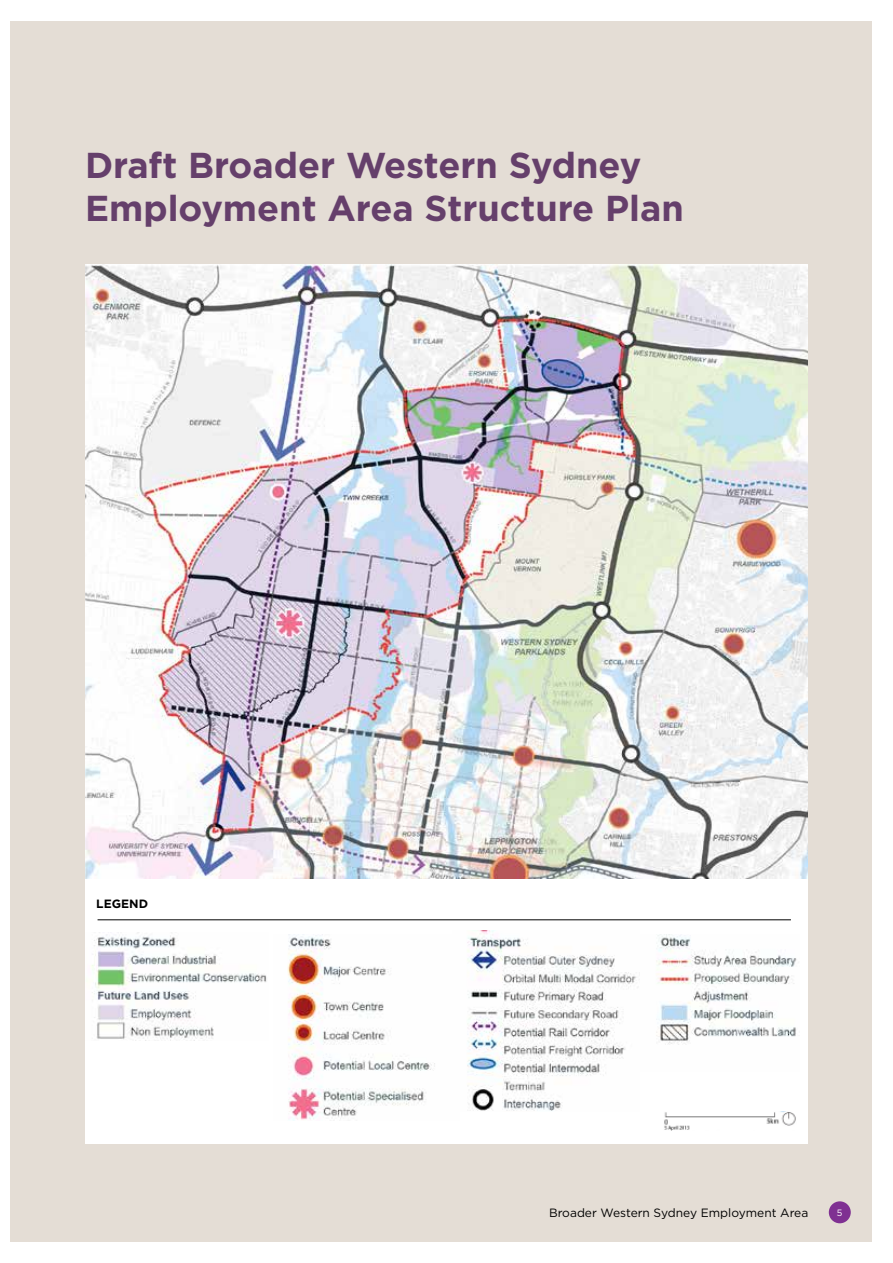
<style>
.page{position:relative;width:893px;height:1263px;background:#fff}
.page>*{position:absolute;margin:0;border:0;box-sizing:border-box;transform-origin:0 0}
.t1{font:700 36px/43.2px "Gotham";color:#653f6b}
.t2{font:12px "Gotham";color:#000}
.t3{font:700 12px "Gotham";color:#000}
.t4{font:9.15px "Gotham";color:#fff}
</style>
<div class="page">
<div style="left:11px;top:21px;width:861px;height:1221px;background:#e4ddd5"></div>
<div style="left:829px;top:1201px;width:22px;height:22px;background:#7f3092;border-radius:50%"></div>
<div style="left:85px;top:264px;width:723px;height:880px;background:#fff"></div>
<img style="left:86px;top:265px;width:722px;height:613px">
<img style="left:287px;top:934px;width:148px;height:187px">
<img style="left:91px;top:932px;width:176px;height:108px">
<img style="left:467px;top:931px;width:171px;height:180px">
<img style="left:656px;top:934px;width:141px;height:111px">
<img style="left:664px;top:1112px;width:132px;height:18px">
<hr style="left:98px;top:919px;width:693px;height:1px;background:#000">
<div style="left:668px;top:1107px;width:104px;height:8px;background:#fff"></div>
<p class="t1" style="left:85px;top:143px;width:600px">Draft Broader Western Sydney<br>Employment Area Structure Plan</p>
<p class="t3" style="left:96px;top:896px;width:53px">LEGEND</p>
<p class="t2" style="left:549px;top:1205px;width:261px">Broader Western Sydney Employment Area</p>
<p class="t4" style="left:837px;top:1206px;width:7px">5</p>
</div>
